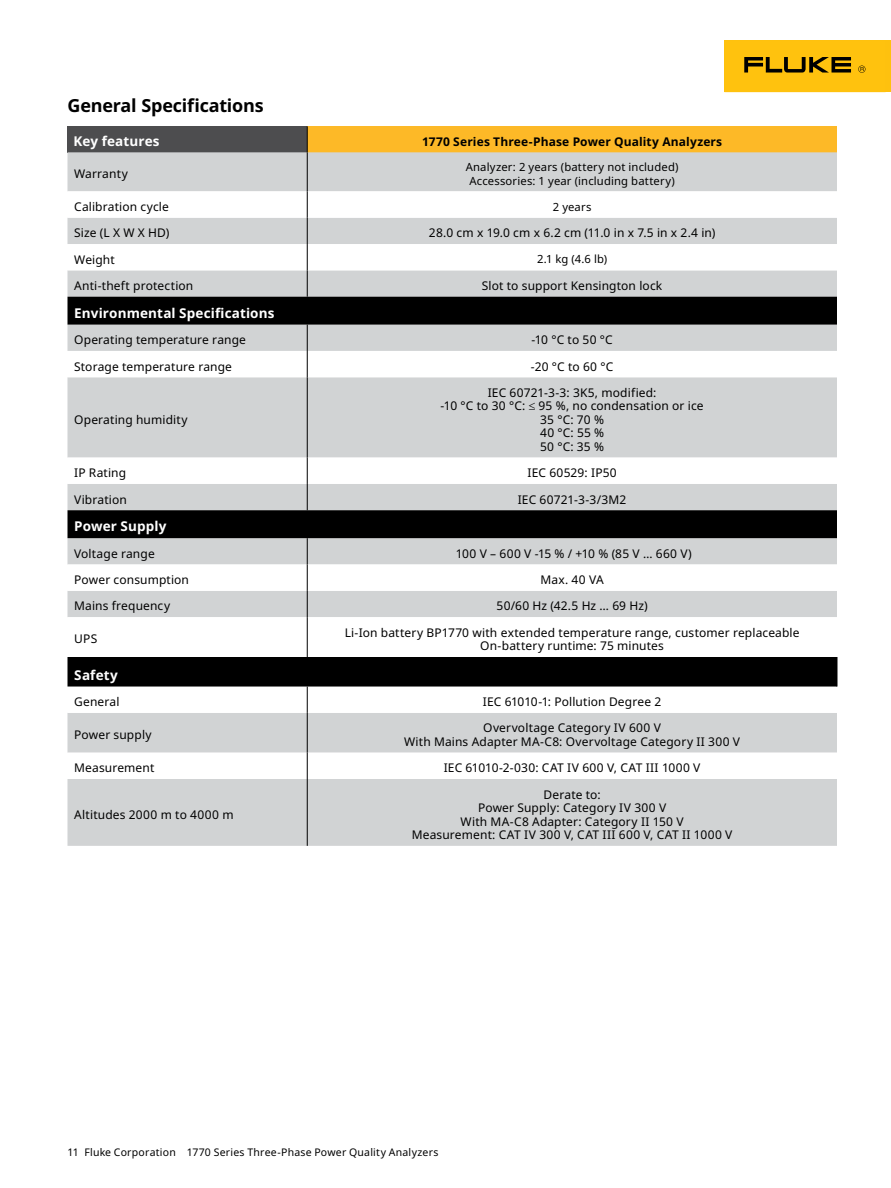
<style>
.page{position:relative;width:891px;height:1188px;background:#fff}
.page>*{position:absolute;margin:0;border:0;box-sizing:border-box;transform-origin:0 0}
.t1{font:700 18px "Noto Sans";letter-spacing:-.015em;color:#000}
.t2{font:700 13.5px "Noto Sans";letter-spacing:.01em;color:#fff}
.t3{font:12px/13.5px "Noto Sans";letter-spacing:.01em;color:#000;text-align:center}
.t4{font:700 12px "Noto Sans";letter-spacing:.01em;color:#000}
.t5{font:11.25px/13.5px "Noto Sans";letter-spacing:.015em;color:#000;text-align:center}
.t6{font:10.5px "Noto Sans";letter-spacing:.02em;color:#000}
</style>
<div class="page">
<div style="left:724px;top:40px;width:167px;height:52px;background:#fec10e"></div>
<svg style="left:744px;top:57px;width:107px;height:16px"></svg>
<svg style="left:858px;top:66px;width:7px;height:7px"></svg>
<div style="left:68px;top:126px;width:239px;height:26px;background:#4d4d4f"></div>
<div style="left:307px;top:126px;width:530px;height:26px;background:#fdb927"></div>
<div style="left:68px;top:152px;width:769px;height:694px;background:#d1d3d4"></div>
<svg style="left:68px;top:191px;width:769px;height:588px"></svg>
<svg style="left:68px;top:297px;width:769px;height:390px;fill:#d1d3d4"></svg>
<svg style="left:307px;top:126px;width:1px;height:26px"></svg>
<hr style="left:307px;top:152px;width:1px;height:39px;background:#000">
<svg style="left:307px;top:191px;width:1px;height:106px"></svg>
<svg style="left:307px;top:325px;width:1px;height:52px"></svg>
<hr style="left:307px;top:377px;width:1px;height:81px;background:#000">
<svg style="left:307px;top:458px;width:1px;height:52px"></svg>
<svg style="left:307px;top:538px;width:1px;height:79px"></svg>
<hr style="left:307px;top:617px;width:1px;height:40px;background:#000">
<svg style="left:307px;top:687px;width:1px;height:26px"></svg>
<hr style="left:307px;top:713px;width:1px;height:40px;background:#000">
<svg style="left:307px;top:753px;width:1px;height:26px"></svg>
<hr style="left:307px;top:779px;width:1px;height:67px;background:#000">
<hr style="left:837px;top:657px;width:1px;height:30px;background:#000">
<h1 class="t1" style="left:68px;top:93px;width:198px">General Specifications</h1>
<p class="t2" style="left:74px;top:132px;width:88px">Key features</p>
<p class="t4" style="left:422px;top:133px;width:302px">1770 Series Three-Phase Power Quality Analyzers</p>
<p class="t3" style="left:74px;top:167px;width:55px">Warranty</p>
<p class="t5" style="left:466px;top:161px;width:214px">Analyzer: 2 years (battery not included)<br>Accessories: 1 year (including battery)</p>
<p class="t3" style="left:74px;top:200px;width:96px">Calibration cycle</p>
<p class="t5" style="left:553px;top:200px;width:40px">2 years</p>
<p class="t3" style="left:74px;top:226px;width:97px">Size (L X W X HD)</p>
<p class="t3" style="left:429px;top:226px;width:288px">28.0 cm x 19.0 cm x 6.2 cm (11.0 in x 7.5 in x 2.4 in)</p>
<p class="t3" style="left:74px;top:253px;width:42px">Weight</p>
<p class="t5" style="left:537px;top:253px;width:72px">2.1 kg (4.6 lb)</p>
<p class="t3" style="left:74px;top:279px;width:121px">Anti-theft protection</p>
<p class="t3" style="left:482px;top:279px;width:182px">Slot to support Kensington lock</p>
<p class="t2" style="left:74px;top:303px;width:202px">Environmental Specifications</p>
<p class="t3" style="left:74px;top:333px;width:173px">Operating temperature range</p>
<p class="t3" style="left:531px;top:333px;width:83px">-10 °C to 50 °C</p>
<p class="t3" style="left:74px;top:360px;width:159px">Storage temperature range</p>
<p class="t3" style="left:531px;top:360px;width:84px">-20 °C to 60 °C</p>
<p class="t3" style="left:74px;top:413px;width:115px">Operating humidity</p>
<p class="t3" style="left:441px;top:386px;width:264px">IEC 60721-3-3: 3K5, modified:<br>-10 °C to 30 °C: ≤ 95 %, no condensation or ice<br>35 °C: 70 %<br>40 °C: 55 %<br>50 °C: 35 %</p>
<p class="t3" style="left:74px;top:466px;width:53px">IP Rating</p>
<p class="t3" style="left:528px;top:466px;width:91px">IEC 60529: IP50</p>
<p class="t3" style="left:74px;top:493px;width:54px">Vibration</p>
<p class="t3" style="left:518px;top:493px;width:110px">IEC 60721-3-3/3M2</p>
<p class="t2" style="left:74px;top:517px;width:94px">Power Supply</p>
<p class="t3" style="left:74px;top:547px;width:82px">Voltage range</p>
<p class="t3" style="left:456px;top:547px;width:238px">100 V – 600 V -15 % / +10 % (85 V … 660 V)</p>
<p class="t3" style="left:74px;top:573px;width:116px">Power consumption</p>
<p class="t3" style="left:541px;top:573px;width:65px">Max. 40 VA</p>
<p class="t3" style="left:74px;top:600px;width:97px">Mains frequency</p>
<p class="t3" style="left:497px;top:600px;width:152px">50/60 Hz (42.5 Hz … 69 Hz)</p>
<p class="t3" style="left:74px;top:633px;width:25px">UPS</p>
<p class="t3" style="left:345px;top:626px;width:456px">Li-Ion battery BP1770 with extended temperature range, customer replaceable<br>On-battery runtime: 75 minutes</p>
<p class="t2" style="left:74px;top:665px;width:45px">Safety</p>
<p class="t3" style="left:74px;top:695px;width:47px">General</p>
<p class="t3" style="left:483px;top:695px;width:180px">IEC 61010-1: Pollution Degree 2</p>
<p class="t3" style="left:74px;top:728px;width:79px">Power supply</p>
<p class="t3" style="left:404px;top:722px;width:338px">Overvoltage Category IV 600 V<br>With Mains Adapter MA-C8: Overvoltage Category II 300 V</p>
<p class="t3" style="left:74px;top:761px;width:82px">Measurement</p>
<p class="t3" style="left:444px;top:761px;width:258px">IEC 61010-2-030: CAT IV 600 V, CAT III 1000 V</p>
<p class="t3" style="left:74px;top:808px;width:161px">Altitudes 2000 m to 4000 m</p>
<p class="t3" style="left:412px;top:788px;width:322px">Derate to:<br>Power Supply: Category IV 300 V<br>With MA-C8 Adapter: Category II 150 V<br>Measurement: CAT IV 300 V, CAT III 600 V, CAT II 1000 V</p>
<p class="t6" style="left:68px;top:1145px;width:373px">11 Fluke Corporation 1770 Series Three-Phase Power Quality Analyzers</p>
</div>
